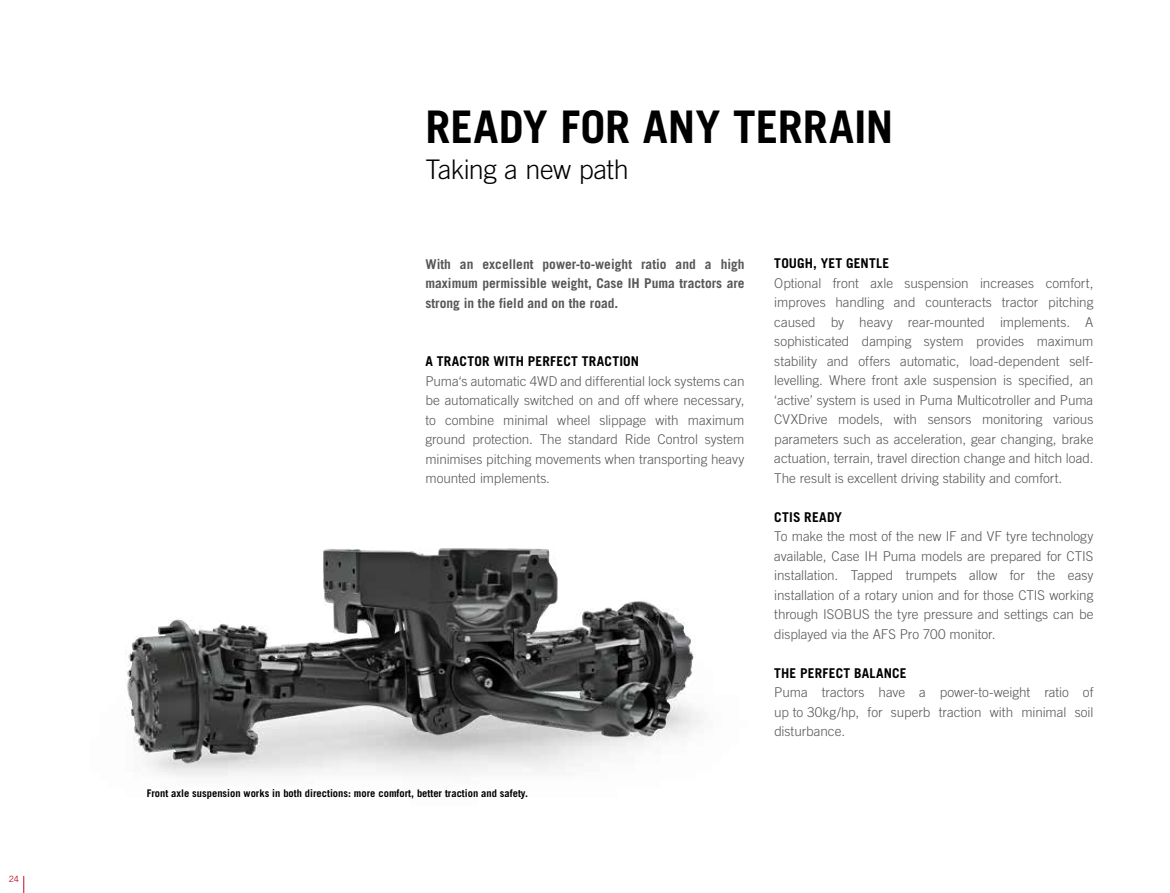
<style>
.page{position:relative;width:1170px;height:893px;background:#fff}
.page>*{position:absolute;margin:0;border:0;box-sizing:border-box;transform-origin:0 0}
.t1{font:700 45px "Trade Gothic LT Pro";color:#000}
.t2{font:300 27px "Trade Gothic LT Pro";letter-spacing:-.02em;color:#000}
.t3{font:300 13.5px/19.5px "Trade Gothic LT Pro";color:#575756;text-align:justify}
.t4{font:700 13.5px/19.5px "Trade Gothic LT Pro";color:#575756;text-align:justify}
.t5{font:700 13.5px "Trade Gothic LT Pro";letter-spacing:.02em;color:#000}
.t6{font:700 10.5px "Trade Gothic LT Std";color:#000}
.t7{font:8.7px "Trade Gothic LT Pro";color:#c10b25}
</style>
<div class="page">
<img style="left:126px;top:548px;width:578px;height:228px">
<svg style="left:23px;top:876px;width:1px;height:17px"></svg>
<p class="t7" style="left:9px;top:874px;width:12px">24</p>
<h1 class="t1" style="left:425px;top:99px;width:469px">READY FOR ANY TERRAIN</h1>
<h2 class="t2" style="left:425px;top:153px;width:205px">Taking a new path</h2>
<p class="t4" style="left:425px;top:254px;width:321px">With an excellent power-to-weight ratio and a high maximum permissible weight, Case IH Puma tractors are strong in the field and on the road.</p>
<p class="t5" style="left:425px;top:353px;width:215px">A TRACTOR WITH PERFECT TRACTION</p>
<p class="t3" style="left:425px;top:371px;width:320px">Puma‘s automatic 4WD and differential lock systems can be automatically switched on and off where necessary, to combine minimal wheel slippage with maximum ground protection. The standard Ride Control system minimises pitching movements when transporting heavy mounted implements.</p>
<p class="t6" style="left:147px;top:787px;width:383px">Front axle suspension works in both directions: more comfort, better traction and safety.</p>
<p class="t5" style="left:774px;top:255px;width:116px">TOUGH, YET GENTLE</p>
<p class="t3" style="left:774px;top:273px;width:320px">Optional front axle suspension increases comfort, improves handling and counteracts tractor pitching caused by heavy rear-mounted implements. A sophisticated damping system provides maximum stability and offers automatic, load-dependent self&shy;levelling. Where front axle suspension is specified, an ‘active’ system is used in Puma Multicotroller and Puma CVXDrive models, with sensors monitoring various parameters such as acceleration, gear changing, brake actuation, terrain, travel direction change and hitch load.<br>The result is excellent driving stability and comfort.</p>
<p class="t5" style="left:774px;top:509px;width:69px">CTIS READY</p>
<p class="t3" style="left:774px;top:527px;width:320px">To make the most of the new IF and VF tyre technology available, Case IH Puma models are prepared for CTIS installation. Tapped trumpets allow for the easy installation of a rotary union and for those CTIS working through ISOBUS the tyre pressure and settings can be displayed via the AFS Pro 700 monitor.</p>
<p class="t5" style="left:774px;top:665px;width:134px">THE PERFECT BALANCE</p>
<p class="t3" style="left:774px;top:683px;width:320px">Puma tractors have a power-to-weight ratio of up to 30kg/hp, for superb traction with minimal soil disturbance.</p>
</div>
